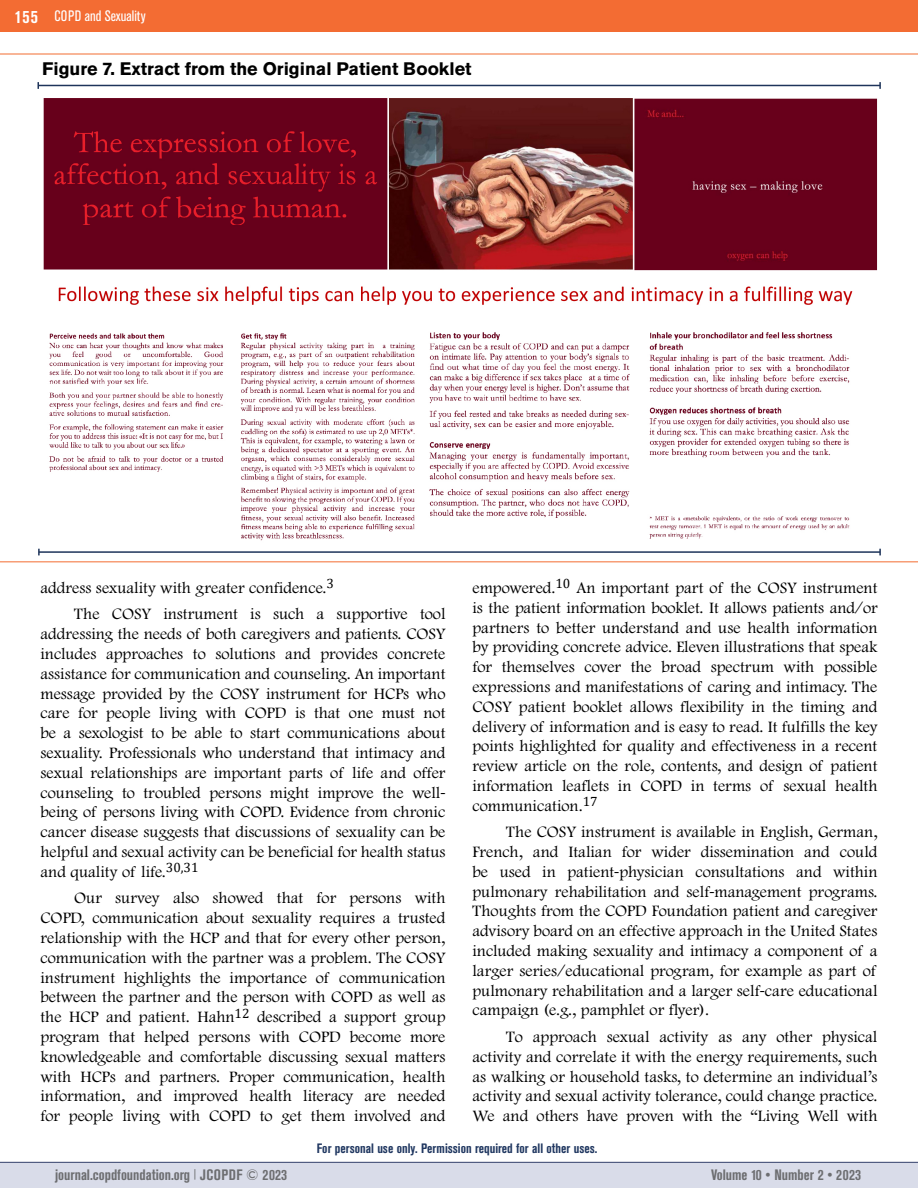
<style>
.page{position:relative;width:918px;height:1188px;background:#fff}
.page>*{position:absolute;margin:0;border:0;box-sizing:border-box;transform-origin:0 0}
.t1{font:700 18px "Akzidenz Grotesk BE";color:#000}
.t2{font:300 16.5px/19.8px "Footlight MT Pro";color:#000;text-align:justify}
.t3{font:700 condensed 15px "Akzidenz Grotesk BE";color:#6d6e71}
.t4{font:condensed 15px "Akzidenz Grotesk BE";color:#fff}
.t5{font:700 condensed 13.5px "Akzidenz Grotesk BE";color:#213861}
.s1{font-weight:700;font-size:18px}
.s2{font-family:"Myriad Pro";font-weight:400}
</style>
<div class="page">
<div style="left:0;top:1162px;width:918px;height:26px;background:#d9dce9"></div>
<div style="left:0;top:0;width:918px;height:32px;background:#f36c33"></div>
<hr style="left:0;top:1162px;width:918px;height:1px;background:#34416b">
<img style="left:43px;top:98px;width:835px;height:443px">
<hr style="left:0;top:54px;width:918px;height:1px;background:#f36c31">
<hr style="left:38px;top:85px;width:842px;height:1px;background:#1e345a">
<svg style="left:879px;top:82px;width:2px;height:7px"></svg>
<hr style="left:39px;top:551px;width:841px;height:2px;background:#1e345a">
<svg style="left:38px;top:549px;width:2px;height:6px"></svg>
<svg style="left:879px;top:549px;width:2px;height:6px"></svg>
<hr style="left:0;top:562px;width:918px;height:1px;background:#f36c31">
<p class="t4" style="left:15px;top:8px;width:132px"><span class="s1">155</span> COPD and Sexuality</p>
<p class="t1" style="left:42px;top:58px;width:431px">Figure 7. Extract from the Original Patient Booklet</p>
<p class="t2" style="left:74px;top:575px;width:373px;line-height:26.5px;text-indent:-34px">address sexuality with greater confidence.<sup>3<br></sup>The COSY instrument is such a supportive tool</p>
<p class="t2" style="left:41px;top:625px;width:407px">addressing the needs of both caregivers and patients. COSY includes approaches to solutions and provides concrete assistance for communication and counseling. An important message provided by the COSY instrument for HCPs who care for people living with COPD is that one must not be a sexologist to be able to start communications about sexuality. Professionals who understand that intimacy and sexual relationships are important parts of life and offer counseling to troubled persons might improve the well&shy;being of persons living with COPD. Evidence from chronic cancer disease suggests that discussions of sexuality can be helpful and sexual activity can be beneficial for health status and quality of life.<sup>30,31</sup></p>
<p class="t2" style="left:40px;top:889px;width:407px;text-indent:34px">Our survey also showed that for persons with COPD, communication about sexuality requires a trusted relationship with the HCP and that for every other person, communication with the partner was a problem. The COSY instrument highlights the importance of communication between the partner and the person with COPD as well as the HCP and patient. Hahn<sup>12</sup> described a support group program that helped persons with COPD become more knowledgeable and comfortable discussing sexual matters with HCPs and partners. Proper communication, health information, and improved health literacy are needed for people living with COPD to get them involved and</p>
<p class="t2" style="left:472px;top:578px;width:407px">empowered.<sup>10</sup> An important part of the COSY instrument is the patient information booklet. It allows patients and/or partners to better understand and use health information by providing concrete advice. Eleven illustrations that speak for themselves cover the broad spectrum with possible expressions and manifestations of caring and intimacy. The COSY patient booklet allows flexibility in the timing and delivery of information and is easy to read. It fulfills the key points highlighted for quality and effectiveness in a recent review article on the role, contents, and design of patient information leaflets in COPD in terms of sexual health communication.<sup>17</sup></p>
<p class="t2" style="left:472px;top:823px;width:407px;text-indent:34px">The COSY instrument is available in English, German, French, and Italian for wider dissemination and could be used in patient<span class="s2">-</span>physician consultations and within pulmonary rehabilitation and self<span class="s2">-</span>management programs.<br>Thoughts from the COPD Foundation patient and caregiver advisory board on an effective approach in the United States included making sexuality and intimacy a component of a larger series/educational program, for example as part of pulmonary rehabilitation and a larger self<span class="s2">-</span>care educational campaign (e.g., pamphlet or flyer).</p>
<p class="t2" style="left:472px;top:1027px;width:407px;text-indent:34px">To approach sexual activity as any other physical activity and correlate it with the energy requirements, such as walking or household tasks, to determine an individual’s activity and sexual activity tolerance, could change practice.<br>We and others have proven with the “Living Well with</p>
<p class="t5" style="left:317px;top:1141px;width:282px">For personal use only. Permission required for all other uses.</p>
<p class="t3" style="left:55px;top:1166px;width:234px">journal.copdfoundation.org <sup>|</sup> JCOPDF © 2023</p>
<p class="t3" style="left:711px;top:1166px;width:151px">Volume 10 • Number 2 • 2023</p>
</div>
